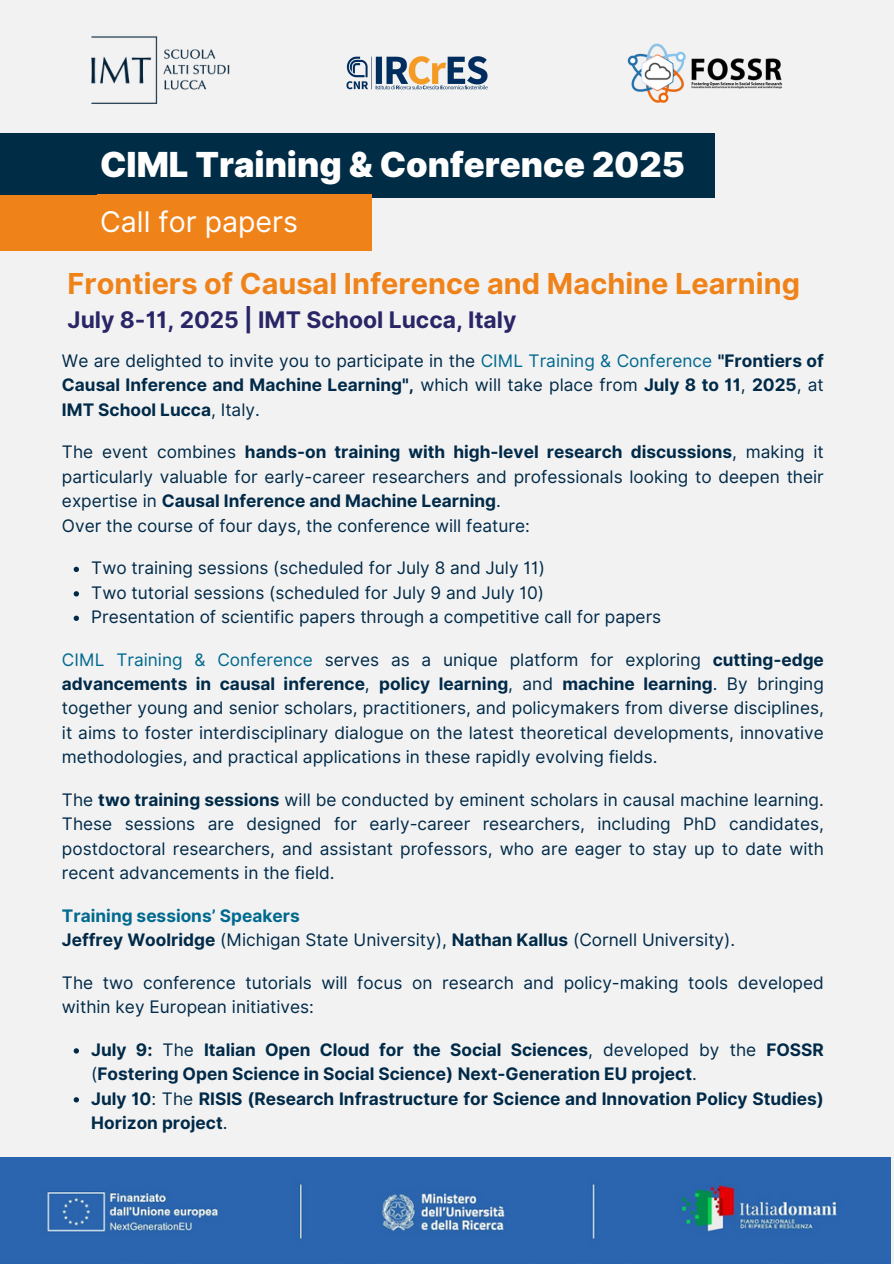
<style>
.page{position:relative;width:894px;height:1264px;background:#fff}
.page>*{position:absolute;margin:0;border:0;box-sizing:border-box;transform-origin:0 0}
.t1{font:900 34.5px "Inter";color:#fff}
.t2{font:700 28.95px "Inter";color:#ef831a}
.t3{font:28.5px "Inter";color:#fff}
.t4{font:700 22.8px "Inter";color:#292566}
.t5{font:17.25px/24.5px "Inter";color:#002a48;text-align:justify}
.t6{font:700 17.25px/24.5px "Inter";color:#002a48}
.t7{font:700 17.25px "Inter";color:#00698f}
.s1{color:#00698f}
.s2{font-weight:700}
.s3{font-weight:400}
</style>
<div class="page">
<div style="left:0;top:0;width:893px;height:1263px;background:#f2f2f2"></div>
<img style="left:91px;top:36px;width:139px;height:68px">
<div style="left:0;top:189px;width:101px;height:62px;background:#ef831a"></div>
<div style="left:97px;top:134px;width:617px;height:64px;background:#002c45"></div>
<div style="left:0;top:134px;width:101px;height:61px;background:#002c45"></div>
<div style="left:97px;top:195px;width:274px;height:56px;background:#ef831a"></div>
<svg style="left:74px;top:566px;width:5px;height:6px"></svg>
<svg style="left:74px;top:591px;width:5px;height:5px"></svg>
<svg style="left:74px;top:615px;width:5px;height:6px"></svg>
<svg style="left:74px;top:1048px;width:5px;height:5px"></svg>
<svg style="left:74px;top:1097px;width:5px;height:5px"></svg>
<img style="left:0;top:1157px;width:889px;height:106px">
<img style="left:346px;top:56px;width:142px;height:34px">
<img style="left:627px;top:43px;width:156px;height:60px">
<p class="t1" style="left:100px;top:143px;width:586px">CIML Training &amp; Conference 2025</p>
<p class="t3" style="left:100px;top:204px;width:199px">Call for papers</p>
<p class="t2" style="left:68px;top:266px;width:733px">Frontiers of Causal Inference and Machine Learning</p>
<p class="t4" style="left:68px;top:306px;width:450px">July 8-11, 2025 | IMT School Lucca, Italy</p>
<p class="t5" style="left:62px;top:348px;width:763px">We are delighted to invite you to participate in the <span class="s1">CIML Training &amp; Conference</span> <span class="s2">"Frontiers of Causal Inference and Machine Learning",</span> which will take place from <span class="s2">July 8 to 11</span>, <span class="s2">2025</span>, at <span class="s2">IMT School Lucca</span>, Italy.</p>
<h2 class="t5" style="left:62px;top:440px;width:763px">The event combines <span class="s2">hands-on training with high-level research discussions</span>, making it particularly valuable for early-career researchers and professionals looking to deepen their expertise in <span class="s2">Causal Inference and Machine Learning</span>.</h2>
<h4 class="t5" style="left:62px;top:513px;width:469px">Over the course of four days, the conference will feature:</h4>
<h3 class="t5" style="left:91px;top:555px;width:455px">Two training sessions (scheduled for July 8 and July 11)</h3>
<p class="t5" style="left:91px;top:580px;width:454px">Two tutorial sessions (scheduled for July 9 and July 10)</p>
<p class="t5" style="left:91px;top:604px;width:571px">Presentation of scientific papers through a competitive call for papers</p>
<p class="t5" style="left:62px;top:647px;width:763px"><span class="s1">CIML Training &amp; Conference</span> serves as a unique platform for exploring <span class="s2">cutting-edge advancements in causal inference</span>, <span class="s2">policy learning</span>, and <span class="s2">machine learning</span>. By bringing together young and senior scholars, practitioners, and policymakers from diverse disciplines, it aims to foster interdisciplinary dialogue on the latest theoretical developments, innovative methodologies, and practical applications in these rapidly evolving fields.</p>
<p class="t5" style="left:62px;top:787px;width:763px">The <span class="s2">two training sessions</span> will be conducted by eminent scholars in causal machine learning.<br>These sessions are designed for early-career researchers, including PhD candidates, postdoctoral researchers, and assistant professors, who are eager to stay up to date with recent advancements in the field.</p>
<p class="t7" style="left:62px;top:905px;width:239px">Training sessions’ Speakers</p>
<p class="t5" style="left:62px;top:927px;width:674px"><span class="s2">Jeffrey Woolridge</span> (Michigan State University), <span class="s2">Nathan Kallus</span> (Cornell University).</p>
<p class="t5" style="left:62px;top:970px;width:763px">The two conference tutorials will focus on research and policy-making tools developed within key European initiatives:</p>
<p class="t6" style="left:91px;top:1037px;width:733px">July 9: <span class="s3">The</span> Italian Open Cloud for the Social Sciences<span class="s3">, developed by the</span> FOSSR <span class="s3">(</span>Fostering Open Science in Social Science) Next-Generation EU project<span class="s3">.</span></p>
<p class="t6" style="left:91px;top:1086px;width:733px">July 10<span class="s3">: The</span> RISIS (Research Infrastructure for Science and Innovation Policy Studies)<br>Horizon project<span class="s3">.</span></p>
</div>
